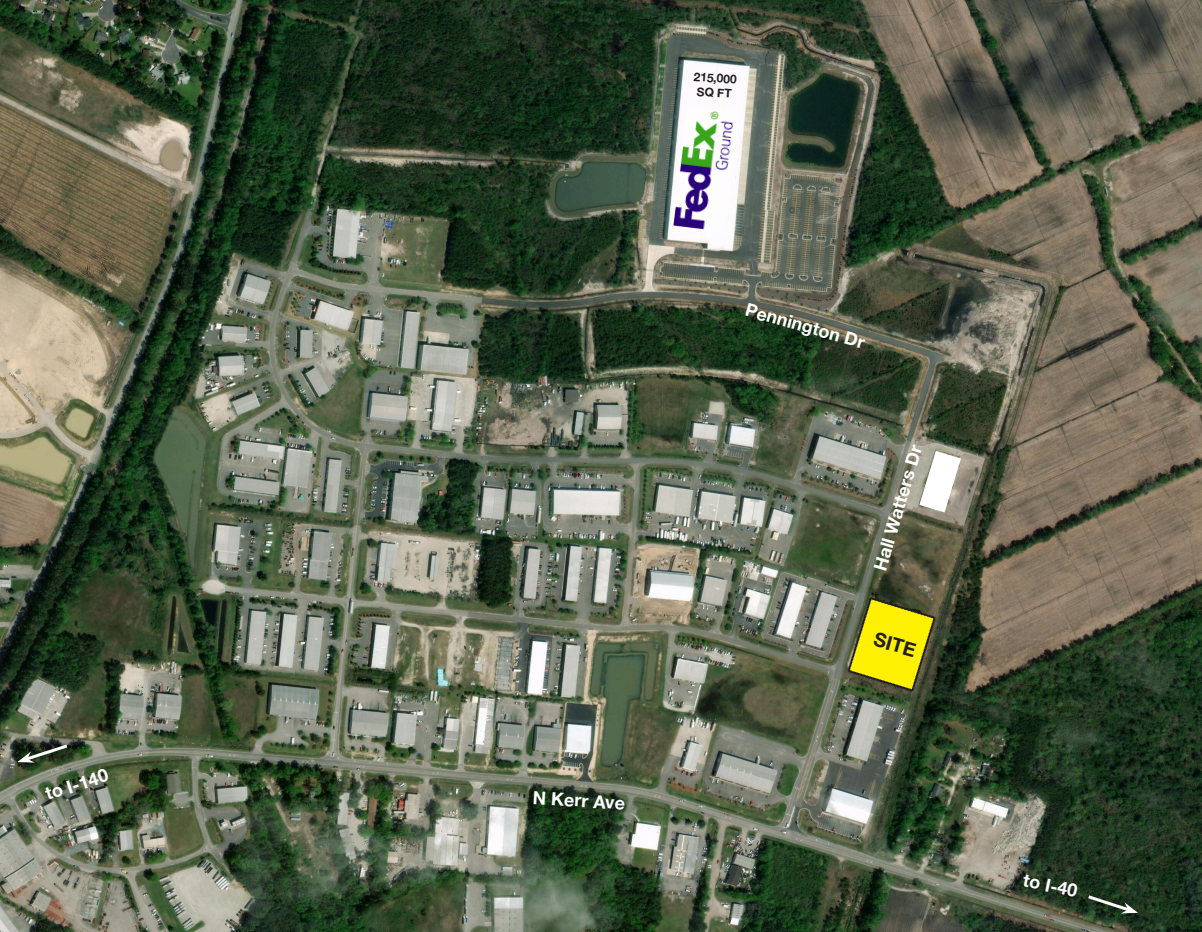
<style>
.page{position:relative;width:1202px;height:932px;background:#fff}
.page>*{position:absolute;margin:0;border:0;box-sizing:border-box;transform-origin:0 0}
.t1{font:700 19.5px "Helvetica Neue";color:#231f20}
.t2{font:700 18px "Helvetica Neue";color:#fff}
.t3{font:700 12px/14.4px "Helvetica Neue";color:#231f20;text-align:center}
</style>
<div class="page">
<img style="left:0;top:0;width:1202px;height:932px">
<svg style="left:918px;top:450px;width:44px;height:63px"></svg>
<svg style="left:17px;top:742px;width:54px;height:20px"></svg>
<svg style="left:1085px;top:893px;width:53px;height:20px"></svg>
<img style="left:673px;top:104px;width:67px;height:130px">
<svg style="left:848px;top:597px;width:87px;height:94px;background:#b3ac18"></svg>
<p class="t2" style="left:41px;top:781px;width:66px;rotate:-18deg">to I-140</p>
<p class="t3" style="left:694px;top:70px;width:45px;rotate:4deg">215,000<br>SQ FT</p>
<p class="t2" style="left:534px;top:783px;width:94px;rotate:4deg">N Kerr Ave</p>
<p class="t2" style="left:750px;top:295px;width:125px;rotate:16deg">Pennington Dr</p>
<p class="t2" style="left:865px;top:566px;width:131px;rotate:-73deg">Hall Watters Dr</p>
<p class="t1" style="left:878px;top:624px;width:44px;rotate:16deg">SITE</p>
<p class="t2" style="left:1026px;top:866px;width:56px;rotate:12deg">to I-40</p>
</div>
